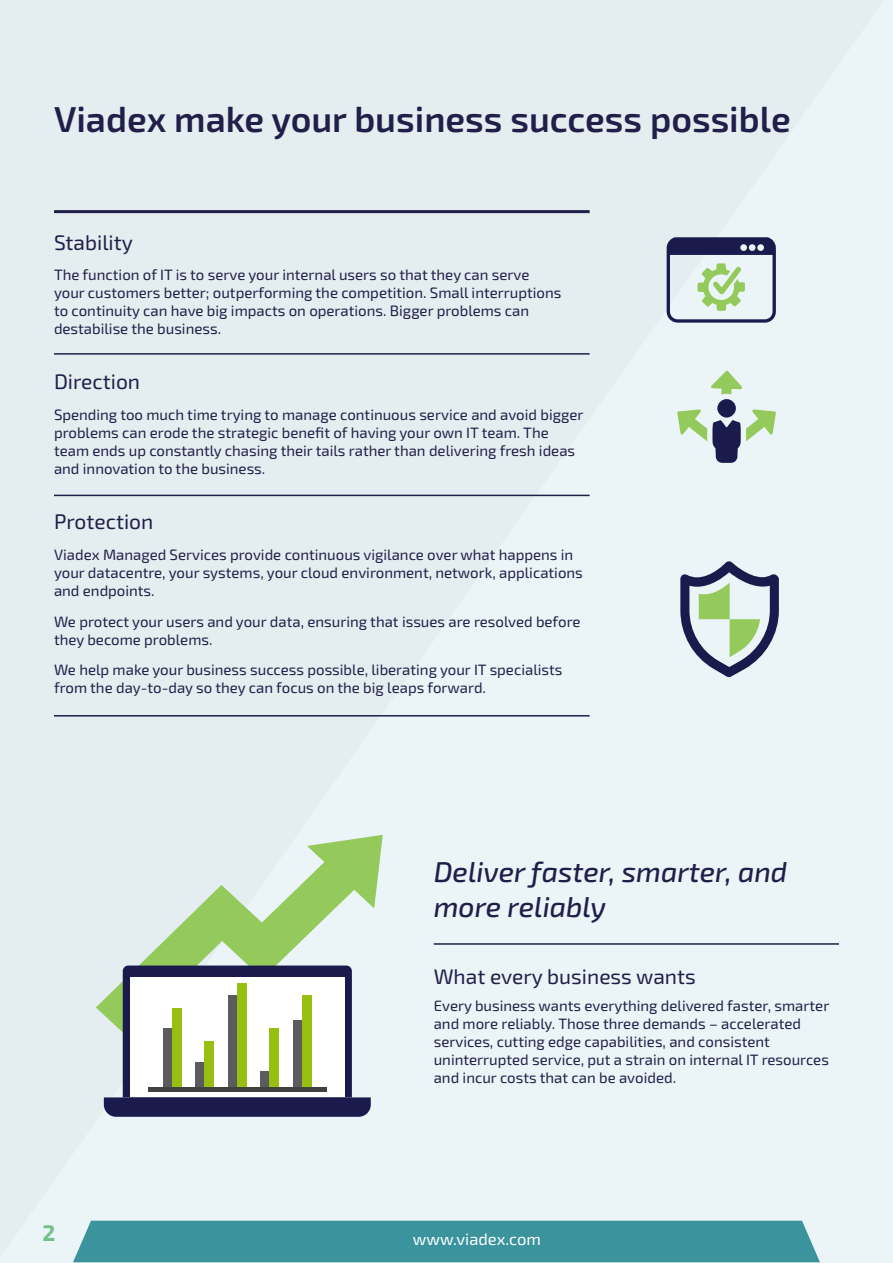
<style>
.page{position:relative;width:893px;height:1263px;background:#e4edef}
.page>*{position:absolute;margin:0;border:0;box-sizing:border-box;transform-origin:0 0}
.t1{font:600 36px "Exo 2.0";color:#211f49}
.t2{font:italic 500 28.5px/34.2px "Exo 2.0";color:#211f49}
.t3{font:700 22.5px "Exo 2.0";color:#76bf8b}
.t4{font:21px "Exo 2.0";color:#211f49}
.t5{font:16.5px "Exo 2.0";color:#fff}
.t6{font:15px/18px "Exo 2.0";color:#211f49}
</style>
<div class="page">
<hr style="left:54px;top:210px;width:536px;height:3px;background:#211f49">
<hr style="left:54px;top:353px;width:536px;height:2px;background:#211f49">
<hr style="left:54px;top:495px;width:536px;height:1px;background:#211f49">
<hr style="left:434px;top:943px;width:405px;height:2px;background:#211f49">
<hr style="left:54px;top:715px;width:536px;height:1px;background:#211f49">
<svg style="left:667px;top:237px;width:109px;height:86px;background:#a8b3b6"></svg>
<div style="left:717px;top:399px;width:19px;height:19px;background:#1a1a4d;border-radius:50%"></div>
<svg style="left:711px;top:371px;width:32px;height:24px"></svg>
<svg style="left:677px;top:409px;width:99px;height:54px;background:#adbdb4"></svg>
<svg style="left:680px;top:561px;width:99px;height:116px;background:#a8b5b4"></svg>
<svg style="left:96px;top:835px;width:287px;height:200px;background:#cce3c2"></svg>
<svg style="left:104px;top:965px;width:267px;height:152px;background:#606582"></svg>
<div style="left:130px;top:977px;width:215px;height:120px;background:#fff"></div>
<div style="left:163px;top:1028px;width:9px;height:59px;background:#5c5c5e"></div>
<div style="left:172px;top:1008px;width:9px;height:79px;background:#96bf12"></div>
<div style="left:196px;top:1062px;width:9px;height:25px;background:#5c5c5e"></div>
<div style="left:205px;top:1042px;width:9px;height:45px;background:#96bf12"></div>
<div style="left:228px;top:995px;width:9px;height:92px;background:#5c5c5e"></div>
<div style="left:237px;top:983px;width:10px;height:104px;background:#96bf12"></div>
<div style="left:261px;top:1071px;width:9px;height:16px;background:#5c5c5e"></div>
<div style="left:270px;top:1028px;width:9px;height:59px;background:#96bf12"></div>
<div style="left:293px;top:1020px;width:9px;height:67px;background:#5c5c5e"></div>
<div style="left:302px;top:995px;width:10px;height:92px;background:#96bf12"></div>
<div style="left:148px;top:1087px;width:179px;height:5px;background:#424040"></div>
<div style="left:73px;top:1221px;width:747px;height:41px;background:#3b939d"></div>
<h1 class="t1" style="left:54px;top:98px;width:738px">Viadex make your business success possible</h1>
<h3 class="t4" style="left:54px;top:230px;width:80px">Stability</h3>
<p class="t6" style="left:54px;top:266px;width:509px">The function of IT is to serve your internal users so that they can serve your customers better; outperforming the competition. Small interruptions to continuity can have big impacts on operations. Bigger problems can destabilise the business.</p>
<h3 class="t4" style="left:54px;top:370px;width:88px">Direction</h3>
<p class="t6" style="left:54px;top:406px;width:531px">Spending too much time trying to manage continuous service and avoid bigger problems can erode the strategic benefit of having your own IT team. The team ends up constantly chasing their tails rather than delivering fresh ideas and innovation to the business.</p>
<h3 class="t4" style="left:54px;top:509px;width:101px">Protection</h3>
<p class="t6" style="left:54px;top:546px;width:530px">Viadex Managed Services provide continuous vigilance over what happens in your datacentre, your systems, your cloud environment, network, applications and endpoints.</p>
<p class="t6" style="left:54px;top:613px;width:528px">We protect your users and your data, ensuring that issues are resolved before they become problems.</p>
<p class="t6" style="left:54px;top:661px;width:510px">We help make your business success possible, liberating your IT specialists from the day-to-day so they can focus on the big leaps forward.</p>
<h2 class="t2" style="left:434px;top:856px;width:355px">Deliver faster, smarter, and more reliably</h2>
<h3 class="t4" style="left:434px;top:965px;width:264px">What every business wants</h3>
<p class="t6" style="left:434px;top:997px;width:397px">Every business wants everything delivered faster, smarter and more reliably. Those three demands – accelerated services, cutting edge capabilities, and consistent uninterrupted service, put a strain on internal IT resources and incur costs that can be avoided.</p>
<h3 class="t3" style="left:43px;top:1219px;width:15px">2</h3>
<p class="t5" style="left:413px;top:1230px;width:130px">www.viadex.com</p>
</div>
